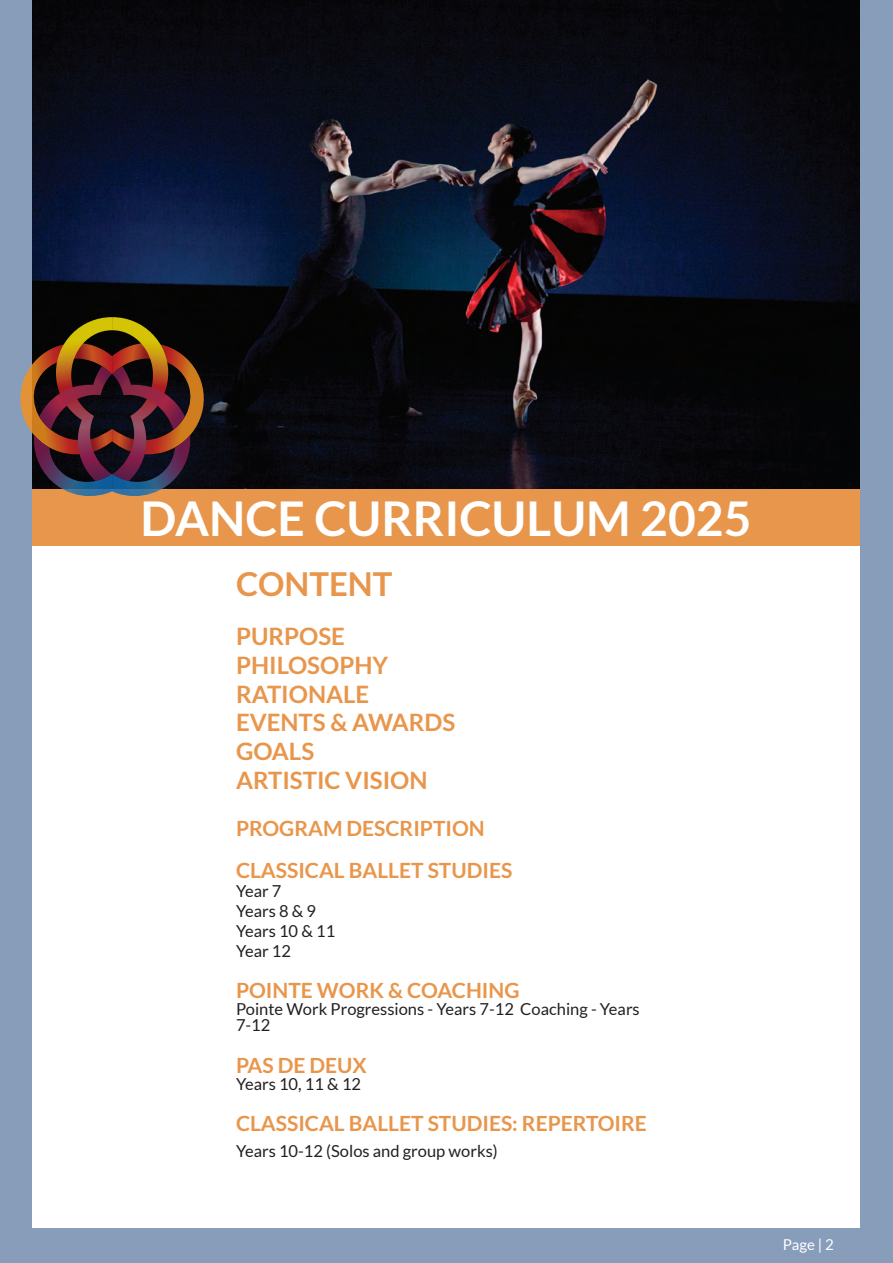
<style>
.page{position:relative;width:893px;height:1263px;background:#fff}
.page>*{position:absolute;margin:0;border:0;box-sizing:border-box;transform-origin:0 0}
.t1{font:700 48px "Lato";color:#fff}
.t2{font:700 33px "Lato";color:#e8964b}
.t3{font:700 24px/28.8px "Lato";color:#e8964b}
.t4{font:700 21px/41.7px "Lato";color:#e8964b}
.t5{font:16.5px/19.8px "Lato";color:#231f20}
.t6{font:15px "Lato";color:#fff}
</style>
<div class="page">
<img style="left:32px;top:0;width:828px;height:489px">
<div style="left:32px;top:489px;width:828px;height:56px;background:#e8964b"></div>
<div style="left:0;top:1229px;width:893px;height:34px;background:#889dba"></div>
<div style="left:860px;top:0;width:33px;height:1263px;background:#889dba"></div>
<div style="left:0;top:0;width:32px;height:1263px;background:#889dba"></div>
<svg style="left:20px;top:317px;width:191px;height:179px;background:#55342a"></svg>
<h1 class="t1" style="left:140px;top:491px;width:613px">DANCE CURRICULUM 2025</h1>
<h2 class="t2" style="left:236px;top:565px;width:158px">CONTENT</h2>
<h3 class="t3" style="left:236px;top:621px;width:221px">PURPOSE<br>PHILOSOPHY<br>RATIONALE<br>EVENTS &amp; AWARDS<br>GOALS<br>ARTISTIC VISION</h3>
<p class="t4" style="left:236px;top:807px;width:278px">PROGRAM DESCRIPTION<br>CLASSICAL BALLET STUDIES</p>
<p class="t5" style="left:236px;top:881px;width:101px">Year 7<br>Years 8 &amp; 9<br>Years 10 &amp; 11<br>Year 12</p>
<p class="t4" style="left:236px;top:970px;width:285px">POINTE WORK &amp; COACHING</p>
<p class="t5" style="left:236px;top:1000px;width:405px;line-height:16.5px">Pointe Work Progressions - Years 7-12 Coaching - Years<br>7-12</p>
<p class="t4" style="left:236px;top:1044px;width:132px">PAS DE DEUX</p>
<p class="t5" style="left:236px;top:1074px;width:127px">Years 10, 11 &amp; 12</p>
<p class="t4" style="left:236px;top:1102px;width:412px">CLASSICAL BALLET STUDIES: REPERTOIRE</p>
<p class="t5" style="left:236px;top:1140px;width:263px">Years 10-12 (Solos and group works)</p>
<p class="t6" style="left:783px;top:1236px;width:52px">Page | 2</p>
</div>
